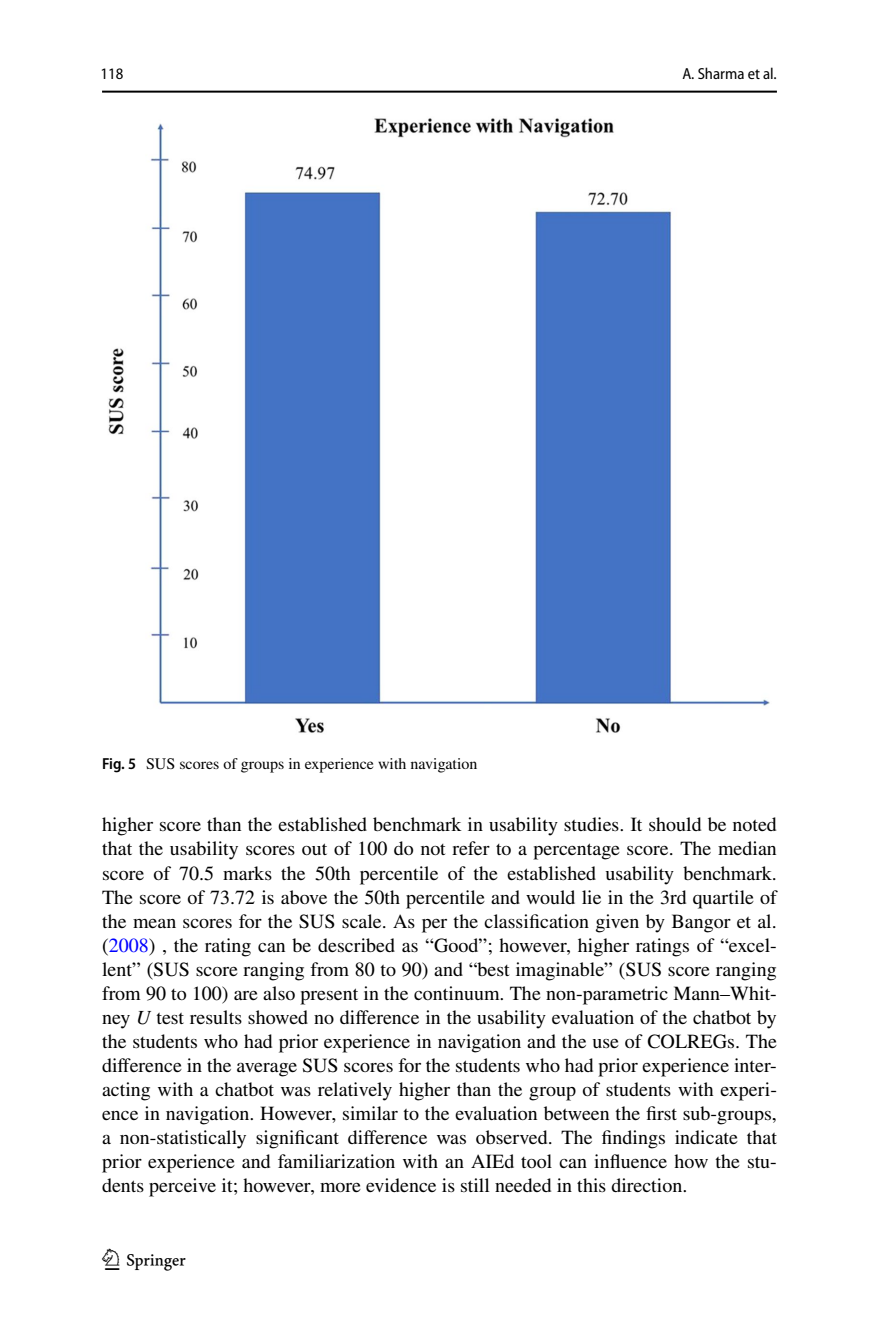
<style>
.page{position:relative;width:879px;height:1333px;background:#fff}
.page>*{position:absolute;margin:0;border:0;box-sizing:border-box;transform-origin:0 0}
.t1{font:30px "Springnew Regular 4";color:#000}
.t2{font:20px/24px "STIX";color:#000;text-align:justify}
.t3{font:16px "STIX";color:#000}
.t4{font:16px "Myriad Pro Semi Cn 2";color:#000}
.t5{font:semi-condensed 16px "Nsxhtk Myriad Pro";color:#000}
.s1{font-family:"Myriad Pro";font-weight:600;font-stretch:semi-condensed}
.s2{color:#00f}
.s3{font-style:italic}
</style>
<div class="page">
<hr style="left:102px;top:91px;width:675px;height:2px;background:#000">
<img style="left:108px;top:118px;width:662px;height:615px">
<p class="t5" style="left:101px;top:67px;width:24px">118</p>
<p class="t4" style="left:682px;top:65px;width:96px">A. Sharma et al.</p>
<p class="t3" style="left:102px;top:752px;width:377px"><span class="s1">Fig. 5</span> SUS scores of groups in experience with navigation</p>
<p class="t2" style="left:102px;top:814px;width:676px">higher score than the established benchmark in usability studies. It should be noted that the usability scores out of 100 do not refer to a percentage score. The median score of 70.5 marks the 50th percentile of the established usability benchmark.<br>The score of 73.72 is above the 50th percentile and would lie in the 3rd quartile of the mean scores for the SUS scale. As per the classification given by Bangor et al. (<span class="s2">2008</span>) , the rating can be described as “Good”; however, higher ratings of “excel&shy;lent” (SUS score ranging from 80 to 90) and “best imaginable” (SUS score ranging from 90 to 100) are also present in the continuum. The non-parametric Mann–Whit&shy;ney <span class="s3">U</span> test results showed no difference in the usability evaluation of the chatbot by the students who had prior experience in navigation and the use of COLREGs. The difference in the average SUS scores for the students who had prior experience inter&shy;acting with a chatbot was relatively higher than the group of students with experi&shy;ence in navigation. However, similar to the evaluation between the first sub-groups, a non-statistically significant difference was observed. The findings indicate that prior experience and familiarization with an AIEd tool can influence how the stu&shy;dents perceive it; however, more evidence is still needed in this direction.</p>
<h1 class="t1" style="left:105px;top:1248px;width:83px">1 3</h1>
</div>
